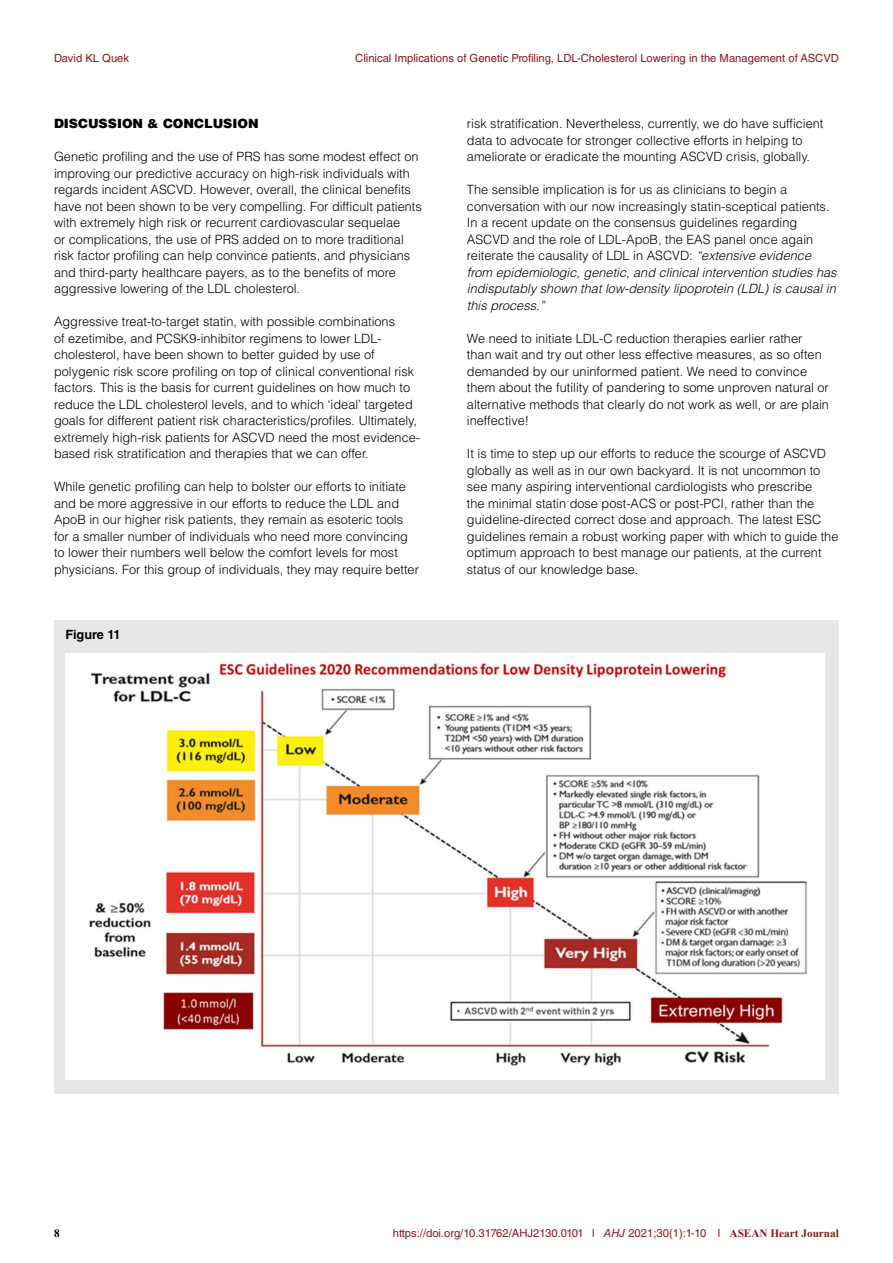
<style>
.page{position:relative;width:893px;height:1263px;background:#fff}
.page>*{position:absolute;margin:0;border:0;box-sizing:border-box;transform-origin:0 0}
.t1{font:300 12.75px/16.5px "Helvetica LT Std";color:#000}
.t2{font:900 12.75px "Helvetica LT Std";color:#000}
.t3{font:700 12.75px "Helvetica LT Std";letter-spacing:-.01em;color:#000}
.t4{font:11.25px "Helvetica LT Std";color:#8b181b}
.t5{font:700 11.25px "Times New Roman";color:#000}
.s1{font-style:italic}
.s2{font-family:"Times New Roman";font-weight:700}
</style>
<div class="page">
<div style="left:54px;top:620px;width:785px;height:474px;background:#e6e7e8"></div>
<img style="left:65px;top:653px;width:759px;height:426px">
<p class="t4" style="left:54px;top:52px;width:77px">David KL Quek</p>
<p class="t4" style="left:355px;top:52px;width:485px">Clinical Implications of Genetic Profiling, LDL-Cholesterol Lowering in the Management of ASCVD</p>
<p class="t2" style="left:54px;top:115px;width:206px">DISCUSSION &amp; CONCLUSION</p>
<p class="t1" style="left:54px;top:148px;width:369px">Genetic profiling and the use of PRS has some modest effect on improving our predictive accuracy on high-risk individuals with regards incident ASCVD. However, overall, the clinical benefits have not been shown to be very compelling. For difficult patients with extremely high risk or recurrent cardiovascular sequelae<br>or complications, the use of PRS added on to more traditional risk factor profiling can help convince patients, and physicians and third-party healthcare payers, as to the benefits of more aggressive lowering of the LDL cholesterol.</p>
<p class="t1" style="left:54px;top:313px;width:368px">Aggressive treat-to-target statin, with possible combinations<br>of ezetimibe, and PCSK9-inhibitor regimens to lower LDL&shy;cholesterol, have been shown to better guided by use of polygenic risk score profiling on top of clinical conventional risk factors. This is the basis for current guidelines on how much to reduce the LDL cholesterol levels, and to which ‘ideal’ targeted goals for different patient risk characteristics/profiles. Ultimately, extremely high-risk patients for ASCVD need the most evidence&shy;based risk stratification and therapies that we can offer.</p>
<p class="t1" style="left:54px;top:478px;width:366px">While genetic profiling can help to bolster our efforts to initiate and be more aggressive in our efforts to reduce the LDL and ApoB in our higher risk patients, they remain as esoteric tools for a smaller number of individuals who need more convincing to lower their numbers well below the comfort levels for most physicians. For this group of individuals, they may require better</p>
<p class="t3" style="left:66px;top:627px;width:56px">Figure 11</p>
<p class="t1" style="left:467px;top:115px;width:358px">risk stratification. Nevertheless, currently, we do have sufficient data to advocate for stronger collective efforts in helping to ameliorate or eradicate the mounting ASCVD crisis, globally.</p>
<p class="t1" style="left:467px;top:181px;width:371px">The sensible implication is for us as clinicians to begin a conversation with our now increasingly statin-sceptical patients.<br>In a recent update on the consensus guidelines regarding ASCVD and the role of LDL-ApoB, the EAS panel once again reiterate the causality of LDL in ASCVD: <span class="s1">“extensive evidence from epidemiologic, genetic, and clinical intervention studies has indisputably shown that low-density lipoprotein (LDL) is causal in this process.”</span></p>
<p class="t1" style="left:467px;top:330px;width:364px">We need to initiate LDL-C reduction therapies earlier rather than wait and try out other less effective measures, as so often demanded by our uninformed patient. We need to convince them about the futility of pandering to some unproven natural or alternative methods that clearly do not work as well, or are plain ineffective!</p>
<p class="t1" style="left:467px;top:445px;width:373px">It is time to step up our efforts to reduce the scourge of ASCVD globally as well as in our own backyard. It is not uncommon to see many aspiring interventional cardiologists who prescribe<br>the minimal statin dose post-ACS or post-PCI, rather than the guideline-directed correct dose and approach. The latest ESC guidelines remain a robust working paper with which to guide the optimum approach to best manage our patients, at the current status of our knowledge base.</p>
<p class="t5" style="left:54px;top:1227px;width:7px">8</p>
<p class="t4" style="left:393px;top:1227px;width:448px">https://doi.org/10.31762/AHJ2130.0101 l <span class="s1">AHJ</span> 2021;30(1):1-10 l <span class="s2">ASEAN Heart Journal</span></p>
</div>
